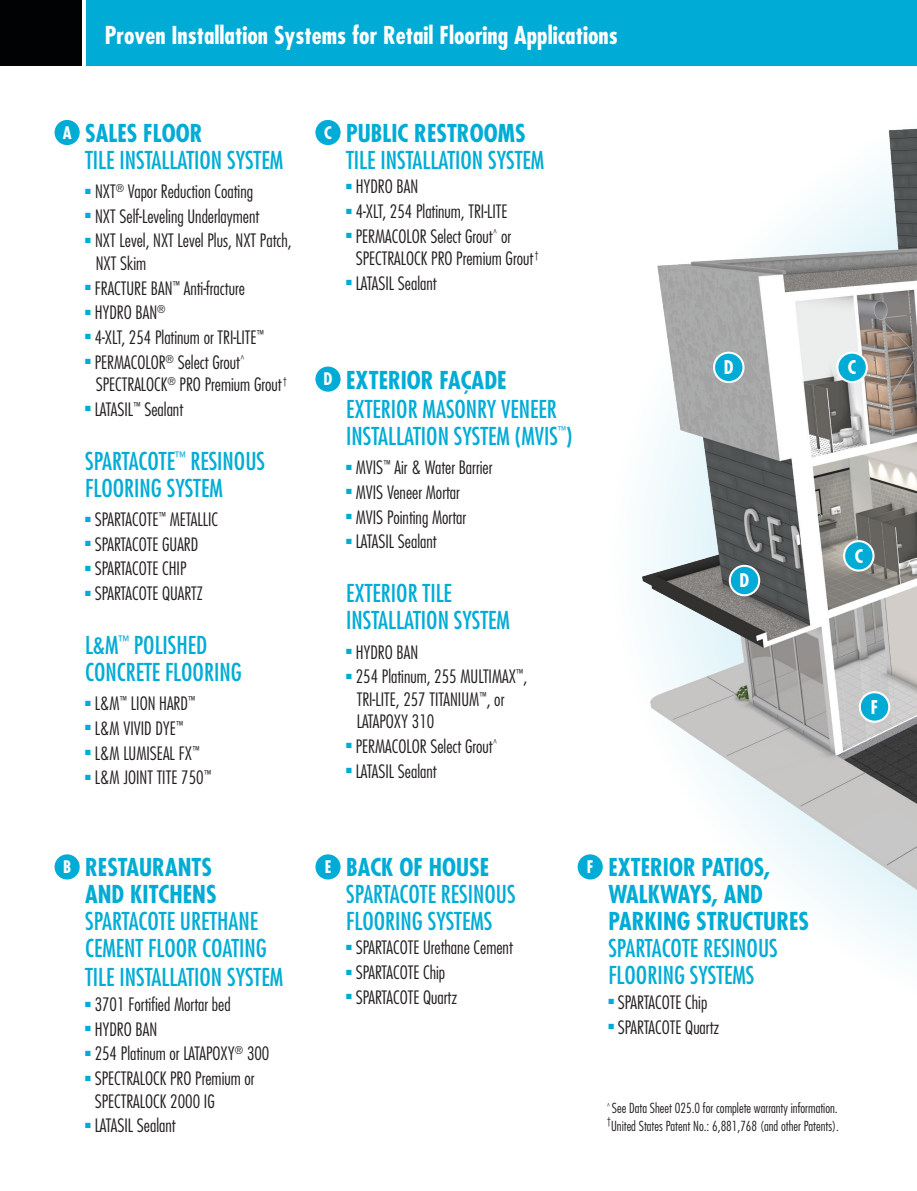
<style>
.page{position:relative;width:917px;height:1191px;background:#fff}
.page>*{position:absolute;margin:0;border:0;box-sizing:border-box;transform-origin:0 0}
.t1{font:condensed 24px/27px "Futura";color:#00acd5}
.t2{font:700 condensed 24px/27px "Futura";color:#00acd5}
.t3{font:700 condensed 24px "Futura";color:#fff}
.t4{font:700 condensed 18.45px "Futura";color:#fff}
.t5{font:300 condensed 18px/22.5px "Futura";color:#231f20}
.t6{font:700 condensed 16.8px "Futura";color:#fff}
.t7{font:300 condensed 13.5px/18px "Futura";color:#231f20}
.t8{font:condensed 10.5px "Futura";color:#00acd5}
</style>
<div class="page">
<img style="left:642px;top:128px;width:274px;height:831px">
<div style="left:859px;top:692px;width:30px;height:29px;background:#00acd5;border-radius:50%"></div>
<div style="left:858px;top:691px;width:32px;height:31px;border:2px solid #fff;border-radius:50%"></div>
<div style="left:729px;top:565px;width:30px;height:30px;background:#00acd5;border-radius:50%"></div>
<div style="left:728px;top:564px;width:32px;height:32px;border:2px solid #fff;border-radius:50%"></div>
<div style="left:843px;top:541px;width:30px;height:29px;background:#00acd5;border-radius:50%"></div>
<div style="left:842px;top:540px;width:32px;height:31px;border:2px solid #fff;border-radius:50%"></div>
<div style="left:714px;top:352px;width:29px;height:30px;background:#00acd5;border-radius:50%"></div>
<div style="left:712px;top:351px;width:32px;height:32px;border:2px solid #fff;border-radius:50%"></div>
<div style="left:837px;top:352px;width:29px;height:30px;background:#00acd5;border-radius:50%"></div>
<div style="left:836px;top:351px;width:31px;height:32px;border:2px solid #fff;border-radius:50%"></div>
<div style="left:0;top:0;width:82px;height:66px;background:#010203"></div>
<div style="left:86px;top:0;width:830px;height:66px;background:#00acd5"></div>
<div style="left:54px;top:119px;width:27px;height:27px;background:#00acd5;border-radius:50%"></div>
<div style="left:53px;top:118px;width:29px;height:29px;border:2px solid #fff;border-radius:50%"></div>
<div style="left:314px;top:119px;width:27px;height:27px;background:#00acd5;border-radius:50%"></div>
<div style="left:313px;top:118px;width:29px;height:29px;border:2px solid #fff;border-radius:50%"></div>
<div style="left:314px;top:365px;width:27px;height:27px;background:#00acd5;border-radius:50%"></div>
<div style="left:313px;top:364px;width:29px;height:29px;border:2px solid #fff;border-radius:50%"></div>
<div style="left:314px;top:853px;width:27px;height:27px;background:#00acd5;border-radius:50%"></div>
<div style="left:313px;top:852px;width:29px;height:29px;border:2px solid #fff;border-radius:50%"></div>
<div style="left:576px;top:853px;width:27px;height:27px;background:#00acd5;border-radius:50%"></div>
<div style="left:575px;top:852px;width:29px;height:29px;border:2px solid #fff;border-radius:50%"></div>
<div style="left:54px;top:853px;width:27px;height:27px;background:#00acd5;border-radius:50%"></div>
<div style="left:53px;top:852px;width:29px;height:29px;border:2px solid #fff;border-radius:50%"></div>
<h1 class="t3" style="left:105px;top:20px;width:514px">Proven Installation Systems for Retail Flooring Applications</h1>
<h1 class="t2" style="left:85px;top:119px;width:119px">SALES FLOOR</h1>
<h1 class="t1" style="left:85px;top:146px;width:199px">TILE INSTALLATION SYSTEM</h1>
<p class="t5" style="left:85px;top:180px;width:169px"><sup>■</sup> NXT<sup>®</sup> Vapor Reduction Coating</p>
<p class="t5" style="left:85px;top:204px;width:175px"><sup>■</sup> NXT Self-Leveling Underlayment</p>
<p class="t5" style="left:96px;top:229px;width:197px;text-indent:-10px"><sup>■</sup> NXT Level, NXT Level Plus, NXT Patch,<br>NXT Skim</p>
<p class="t5" style="left:85px;top:276px;width:161px"><sup>■</sup> FRACTURE BAN<sup>™</sup> Anti-fracture</p>
<p class="t5" style="left:85px;top:301px;width:82px"><sup>■</sup> HYDRO BAN<sup>®</sup></p>
<p class="t5" style="left:85px;top:325px;width:180px"><sup>■</sup> 4-XLT, 254 Platinum or TRI-LITE<sup>™</sup></p>
<p class="t5" style="left:96px;top:350px;width:193px;text-indent:-10px"><sup>■</sup> PERMACOLOR<sup>®</sup> Select Grout<sup>^<br></sup>SPECTRALOCK<sup>®</sup> PRO Premium Grout <sup>†</sup></p>
<p class="t5" style="left:85px;top:397px;width:99px"><sup>■</sup> LATASIL<sup>™</sup> Sealant</p>
<h1 class="t1" style="left:85px;top:446px;width:181px">SPARTACOTE<sup>™</sup> RESINOUS<br>FLOORING SYSTEM</h1>
<p class="t5" style="left:85px;top:507px;width:134px"><sup>■</sup> SPARTACOTE<sup>™</sup> METALLIC</p>
<p class="t5" style="left:85px;top:532px;width:114px"><sup>■</sup> SPARTACOTE GUARD</p>
<p class="t5" style="left:85px;top:557px;width:103px"><sup>■</sup> SPARTACOTE CHIP</p>
<p class="t5" style="left:85px;top:581px;width:119px"><sup>■</sup> SPARTACOTE QUARTZ</p>
<h1 class="t1" style="left:85px;top:631px;width:158px">L&amp;M<sup>™</sup> POLISHED<br>CONCRETE FLOORING</h1>
<p class="t5" style="left:85px;top:691px;width:112px"><sup>■</sup> L&amp;M<sup>™</sup> LION HARD<sup>™</sup></p>
<p class="t5" style="left:85px;top:716px;width:100px"><sup>■</sup> L&amp;M VIVID DYE<sup>™</sup></p>
<p class="t5" style="left:85px;top:741px;width:116px"><sup>■</sup> L&amp;M LUMISEAL FX<sup>™</sup></p>
<p class="t5" style="left:85px;top:765px;width:127px"><sup>■</sup> L&amp;M JOINT TITE 750<sup>™</sup></p>
<p class="t6" style="left:63px;top:122px;width:10px">A</p>
<p class="t6" style="left:324px;top:122px;width:9px">C</p>
<p class="t6" style="left:323px;top:368px;width:10px">D</p>
<h1 class="t2" style="left:346px;top:119px;width:181px">PUBLIC RESTROOMS</h1>
<h1 class="t1" style="left:346px;top:146px;width:199px">TILE INSTALLATION SYSTEM</h1>
<p class="t5" style="left:346px;top:175px;width:73px"><sup>■</sup> HYDRO BAN</p>
<p class="t5" style="left:346px;top:200px;width:163px"><sup>■</sup> 4-XLT, 254 Platinum, TRI-LITE</p>
<p class="t5" style="left:355px;top:224px;width:185px;text-indent:-9px"><sup>■</sup> PERMACOLOR Select Grout<sup>^</sup> or<br>SPECTRALOCK PRO Premium Grout <sup>†</sup></p>
<p class="t5" style="left:346px;top:271px;width:92px"><sup>■</sup> LATASIL Sealant</p>
<h1 class="t2" style="left:346px;top:366px;width:162px">EXTERIOR FAÇADE</h1>
<h1 class="t1" style="left:346px;top:395px;width:228px">EXTERIOR MASONRY VENEER<br>INSTALLATION SYSTEM (MVIS )</h1>
<p class="t8" style="left:558px;top:424px;width:9px">™</p>
<p class="t5" style="left:346px;top:456px;width:148px"><sup>■</sup> MVIS<sup>™</sup> Air &amp; Water Barrier</p>
<p class="t5" style="left:346px;top:480px;width:115px"><sup>■</sup> MVIS Veneer Mortar</p>
<p class="t5" style="left:346px;top:505px;width:121px"><sup>■</sup> MVIS Pointing Mortar</p>
<p class="t5" style="left:346px;top:530px;width:92px"><sup>■</sup> LATASIL Sealant</p>
<h1 class="t1" style="left:346px;top:579px;width:165px">EXTERIOR TILE<br>INSTALLATION SYSTEM</h1>
<p class="t5" style="left:346px;top:640px;width:73px"><sup>■</sup> HYDRO BAN</p>
<p class="t5" style="left:356px;top:664px;width:172px;text-indent:-10px"><sup>■</sup> 254 Platinum, 255 MULTIMAX<sup>™</sup>,<br>TRI-LITE, 257 TITANIUM<sup>™</sup>, or<br>LATAPOXY 310</p>
<p class="t5" style="left:346px;top:734px;width:152px"><sup>■</sup> PERMACOLOR Select Grout<sup>^</sup></p>
<p class="t5" style="left:346px;top:759px;width:92px"><sup>■</sup> LATASIL Sealant</p>
<p class="t4" style="left:723px;top:355px;width:11px">D</p>
<p class="t4" style="left:847px;top:355px;width:10px">C</p>
<p class="t4" style="left:739px;top:568px;width:11px">D</p>
<p class="t4" style="left:854px;top:544px;width:10px">C</p>
<p class="t4" style="left:870px;top:695px;width:9px">F</p>
<h1 class="t2" style="left:346px;top:852px;width:144px">BACK OF HOUSE</h1>
<h1 class="t1" style="left:346px;top:879px;width:171px">SPARTACOTE RESINOUS<br>FLOORING SYSTEMS</h1>
<p class="t5" style="left:346px;top:935px;width:168px"><sup>■</sup> SPARTACOTE Urethane Cement</p>
<p class="t5" style="left:346px;top:960px;width:100px"><sup>■</sup> SPARTACOTE Chip</p>
<p class="t5" style="left:346px;top:985px;width:113px"><sup>■</sup> SPARTACOTE Quartz</p>
<h1 class="t2" style="left:85px;top:853px;width:133px">RESTAURANTS<br>AND KITCHENS</h1>
<h1 class="t1" style="left:85px;top:907px;width:183px">SPARTACOTE URETHANE<br>CEMENT FLOOR COATING</h1>
<h1 class="t1" style="left:85px;top:963px;width:199px">TILE INSTALLATION SYSTEM</h1>
<p class="t5" style="left:85px;top:992px;width:147px"><sup>■</sup> 3701 Fortified Mortar bed</p>
<p class="t5" style="left:85px;top:1017px;width:73px"><sup>■</sup> HYDRO BAN</p>
<p class="t5" style="left:85px;top:1041px;width:186px"><sup>■</sup> 254 Platinum or LATAPOXY<sup>®</sup> 300</p>
<p class="t5" style="left:95px;top:1066px;width:161px;text-indent:-9px"><sup>■</sup> SPECTRALOCK PRO Premium or<br>SPECTRALOCK 2000 IG</p>
<p class="t5" style="left:85px;top:1113px;width:92px"><sup>■</sup> LATASIL Sealant</p>
<p class="t6" style="left:63px;top:855px;width:10px">B</p>
<p class="t6" style="left:324px;top:855px;width:8px">E</p>
<p class="t6" style="left:586px;top:855px;width:8px">F</p>
<h1 class="t2" style="left:608px;top:853px;width:202px">EXTERIOR PATIOS,<br>WALKWAYS, AND<br>PARKING STRUCTURES</h1>
<h1 class="t1" style="left:608px;top:934px;width:171px">SPARTACOTE RESINOUS<br>FLOORING SYSTEMS</h1>
<p class="t5" style="left:608px;top:990px;width:100px"><sup>■</sup> SPARTACOTE Chip</p>
<p class="t5" style="left:608px;top:1015px;width:113px"><sup>■</sup> SPARTACOTE Quartz</p>
<p class="t7" style="left:606px;top:1098px;width:234px"><sup>^</sup> See Data Sheet 025.0 for complete warranty information. <sup>†</sup>United States Patent No.: 6,881,768 (and other Patents).</p>
</div>
